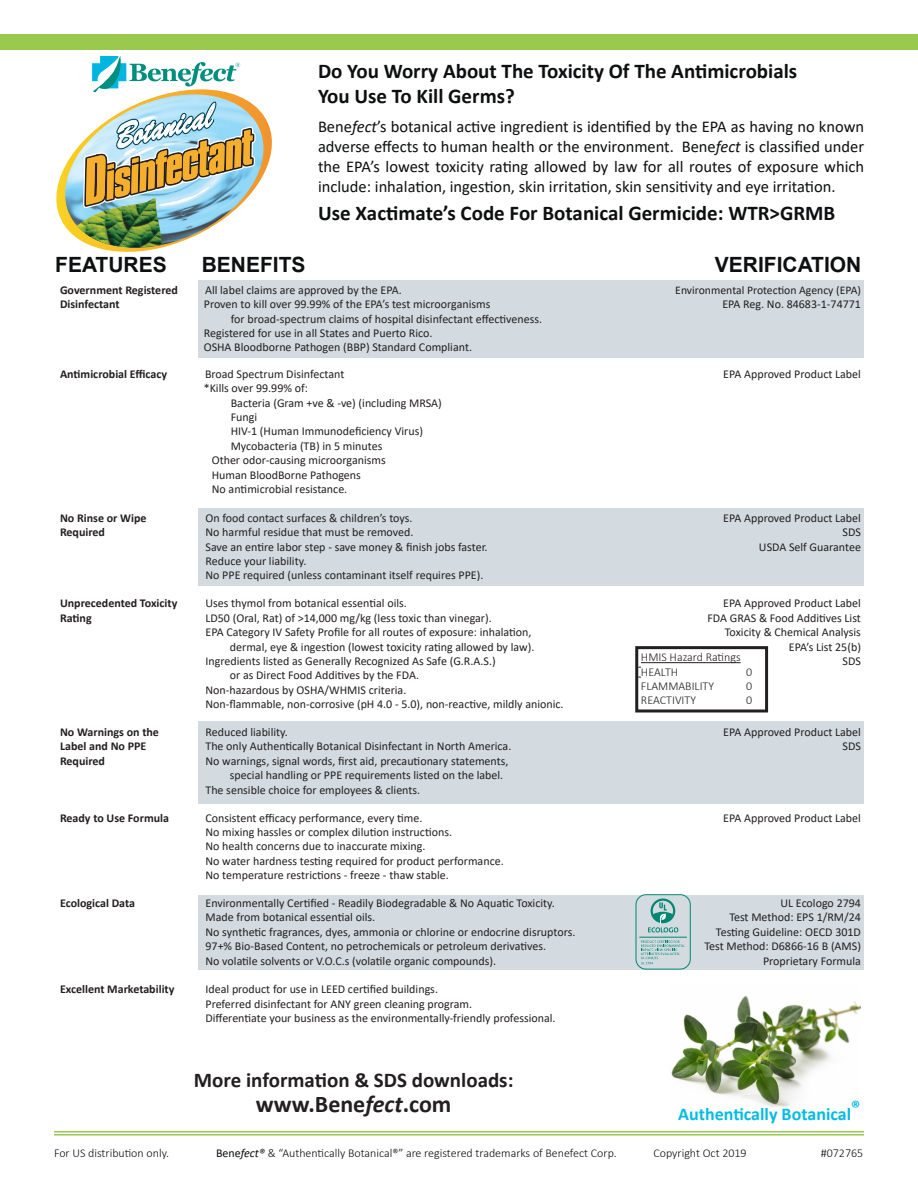
<style>
.page{position:relative;width:918px;height:1188px;background:#fff}
.page>*{position:absolute;margin:0;border:0;box-sizing:border-box;transform-origin:0 0}
.t1{font:700 24px "Calibri";color:#231f20}
.t2{font:700 21px "Calibri";color:#0e0f10}
.t3{font:700 21px "Calibri";color:#231f20}
.t4{font:700 21px "Arial";color:#0e0f10}
.t5{font:700 18px "Calibri";color:#02bce5}
.t6{font:16.5px/19.8px "Calibri";color:#0e0f10;text-align:justify}
.t7{font:12px/14.4px "Calibri";color:#231f20}
.t8{font:700 12px "Calibri";color:#231f20}
.t9{font:300 12px "Calibri";color:#0e0f10}
.t10{font:300 12px/14.4px "Calibri";color:#231f20}
.t11{font:11.7px "Calibri";color:#231f20}
.s1{font-style:italic}
.s2{font-weight:400}
.s3{font-weight:400;font-style:italic}
</style>
<div class="page">
<img style="left:671px;top:995px;width:189px;height:112px">
<div style="left:199px;top:895px;width:665px;height:75px;background:#d3dbe0"></div>
<div style="left:199px;top:722px;width:665px;height:82px;background:#d3dbe0"></div>
<div style="left:199px;top:508px;width:665px;height:78px;background:#d3dbe0"></div>
<div style="left:199px;top:280px;width:665px;height:78px;background:#d3dbe0"></div>
<svg style="left:56px;top:56px;width:216px;height:196px"></svg>
<div style="left:0;top:34px;width:918px;height:16px;background:#99ca4d"></div>
<hr style="left:54px;top:1131px;width:810px;height:1px;background:#99ca4d">
<hr style="left:54px;top:1134px;width:810px;height:1px;background:#99ca4d">
<hr style="left:641px;top:662px;width:100px;height:1px;background:#231f20">
<div style="left:635px;top:646px;width:133px;height:66px;border:3px solid #231f20"></div>
<div style="left:636px;top:894px;width:55px;height:75px;border:1px solid #008672;border-radius:10px"></div>
<svg style="left:641px;top:940px;width:44px;height:24px"></svg>
<hr style="left:639px;top:937px;width:48px;height:1px;background:#008672">
<svg style="left:648px;top:899px;width:30px;height:33px"></svg>
<p class="t2" style="left:318px;top:56px;width:481px">Do You Worry About The Toxicity Of The Antimicrobials</p>
<p class="t2" style="left:318px;top:82px;width:198px">You Use To Kill Germs?</p>
<p class="t6" style="left:318px;top:116px;width:548px">Bene<span class="s1">fect</span>’s botanical active ingredient is identified by the EPA as having no known adverse effects to human health or the environment. Bene<span class="s1">fect</span> is classified under the EPA’s lowest toxicity rating allowed by law for all routes of exposure which include: inhalation, ingestion, skin irritation, skin sensitivity and eye irritation.</p>
<p class="t2" style="left:318px;top:198px;width:519px">Use Xactimate’s Code For Botanical Germicide: WTR&gt;GRMB</p>
<p class="t4" style="left:55px;top:250px;width:113px">FEATURES</p>
<p class="t4" style="left:202px;top:250px;width:105px">BENEFITS</p>
<p class="t4" style="left:715px;top:250px;width:148px">VERIFICATION</p>
<p class="t8" style="left:60px;top:281px;width:119px">Government Registered</p>
<p class="t7" style="left:205px;top:282px;width:198px">All label claims are approved by the EPA.</p>
<p class="t11" style="left:675px;top:282px;width:187px">Environmental Protection Agency (EPA)</p>
<p class="t8" style="left:60px;top:296px;width:61px">Disinfectant</p>
<p class="t7" style="left:204px;top:297px;width:288px">Proven to kill over 99.99% of the EPA’s test microorganisms</p>
<p class="t7" style="left:722px;top:297px;width:140px">EPA Reg. No. 84683-1-74771</p>
<p class="t7" style="left:231px;top:311px;width:313px">for broad-spectrum claims of hospital disinfectant effectiveness.</p>
<p class="t7" style="left:204px;top:326px;width:230px">Registered for use in all States and Puerto Rico.</p>
<p class="t7" style="left:204px;top:340px;width:270px">OSHA Bloodborne Pathogen (BBP) Standard Compliant.</p>
<p class="t8" style="left:60px;top:365px;width:109px">Antimicrobial Efficacy</p>
<p class="t7" style="left:205px;top:366px;width:141px">Broad Spectrum Disinfectant</p>
<p class="t7" style="left:723px;top:366px;width:139px">EPA Approved Product Label</p>
<p class="t7" style="left:204px;top:381px;width:106px">*Kills over 99.99% of:</p>
<p class="t7" style="left:231px;top:395px;width:213px">Bacteria (Gram +ve &amp; -ve) (including MRSA)<br>Fungi</p>
<p class="t7" style="left:231px;top:424px;width:194px">HIV-1 (Human Immunodeficiency Virus)</p>
<p class="t7" style="left:231px;top:438px;width:153px">Mycobacteria (TB) in 5 minutes</p>
<p class="t7" style="left:212px;top:453px;width:176px">Other odor-causing microorganisms</p>
<p class="t7" style="left:212px;top:467px;width:151px">Human BloodBorne Pathogens</p>
<p class="t7" style="left:212px;top:482px;width:137px">No antimicrobial resistance.</p>
<p class="t8" style="left:60px;top:509px;width:88px">No Rinse or Wipe</p>
<p class="t7" style="left:206px;top:510px;width:209px">On food contact surfaces &amp; children’s toys.</p>
<p class="t7" style="left:723px;top:510px;width:139px">EPA Approved Product Label</p>
<p class="t8" style="left:60px;top:524px;width:47px">Required</p>
<p class="t7" style="left:205px;top:525px;width:210px">No harmful residue that must be removed.</p>
<p class="t7" style="left:843px;top:525px;width:20px">SDS</p>
<p class="t7" style="left:206px;top:539px;width:284px">Save an entire labor step - save money &amp; finish jobs faster.</p>
<p class="t7" style="left:759px;top:539px;width:104px">USDA Self Guarantee</p>
<p class="t7" style="left:206px;top:554px;width:102px">Reduce your liability.</p>
<p class="t7" style="left:206px;top:568px;width:279px">No PPE required (unless contaminant itself requires PPE).</p>
<p class="t8" style="left:60px;top:595px;width:119px">Unprecedented Toxicity</p>
<p class="t7" style="left:206px;top:596px;width:203px">Uses thymol from botanical essential oils.</p>
<p class="t7" style="left:723px;top:596px;width:139px">EPA Approved Product Label</p>
<p class="t8" style="left:60px;top:609px;width:33px">Rating</p>
<p class="t7" style="left:205px;top:610px;width:288px">LD50 (Oral, Rat) of &gt;14,000 mg/kg (less toxic than vinegar).</p>
<p class="t7" style="left:707px;top:610px;width:155px">FDA GRAS &amp; Food Additives List</p>
<p class="t7" style="left:206px;top:625px;width:328px">EPA Category IV Safety Profile for all routes of exposure: inhalation,</p>
<p class="t7" style="left:725px;top:625px;width:138px">Toxicity &amp; Chemical Analysis</p>
<p class="t7" style="left:230px;top:639px;width:306px">dermal, eye &amp; ingestion (lowest toxicity rating allowed by law).</p>
<p class="t7" style="left:789px;top:639px;width:74px">EPA’s List 25(b)</p>
<p class="t7" style="left:206px;top:653px;width:292px">Ingredients listed as Generally Recognized As Safe (G.R.A.S.)</p>
<p class="t7" style="left:843px;top:653px;width:20px">SDS</p>
<p class="t7" style="left:230px;top:668px;width:191px">or as Direct Food Additives by the FDA.</p>
<p class="t7" style="left:206px;top:682px;width:202px">Non-hazardous by OSHA/WHMIS criteria.</p>
<p class="t7" style="left:206px;top:697px;width:360px">Non-flammable, non-corrosive (pH 4.0 - 5.0), non-reactive, mildly anionic.</p>
<p class="t8" style="left:60px;top:724px;width:100px">No Warnings on the</p>
<p class="t7" style="left:205px;top:725px;width:84px">Reduced liability.</p>
<p class="t7" style="left:723px;top:725px;width:139px">EPA Approved Product Label</p>
<p class="t8" style="left:60px;top:738px;width:88px">Label and No PPE</p>
<p class="t7" style="left:205px;top:739px;width:307px">The only Authentically Botanical Disinfectant in North America.</p>
<p class="t7" style="left:843px;top:739px;width:20px">SDS</p>
<p class="t8" style="left:60px;top:752px;width:47px">Required</p>
<p class="t7" style="left:205px;top:753px;width:305px">No warnings, signal words, first aid, precautionary statements,</p>
<p class="t7" style="left:230px;top:768px;width:275px">special handling or PPE requirements listed on the label.</p>
<p class="t7" style="left:206px;top:782px;width:216px">The sensible choice for employees &amp; clients.</p>
<p class="t8" style="left:60px;top:809px;width:111px">Ready to Use Formula</p>
<p class="t7" style="left:205px;top:810px;width:218px">Consistent efficacy performance, every time.</p>
<p class="t7" style="left:723px;top:810px;width:139px">EPA Approved Product Label</p>
<p class="t7" style="left:206px;top:824px;width:248px">No mixing hassles or complex dilution instructions.</p>
<p class="t7" style="left:206px;top:839px;width:222px">No health concerns due to inaccurate mixing.</p>
<p class="t7" style="left:206px;top:853px;width:300px">No water hardness testing required for product performance.</p>
<p class="t7" style="left:206px;top:868px;width:245px">No temperature restrictions - freeze - thaw stable.</p>
<p class="t8" style="left:60px;top:895px;width:77px">Ecological Data</p>
<p class="t7" style="left:205px;top:896px;width:351px">Environmentally Certified - Readily Biodegradable &amp; No Aquatic Toxicity.</p>
<p class="t7" style="left:781px;top:896px;width:82px">UL Ecologo 2794</p>
<p class="t7" style="left:206px;top:910px;width:171px">Made from botanical essential oils.</p>
<p class="t7" style="left:729px;top:910px;width:133px">Test Method: EPS 1/RM/24</p>
<p class="t7" style="left:206px;top:924px;width:371px">No synthetic fragrances, dyes, ammonia or chlorine or endocrine disruptors.</p>
<p class="t7" style="left:716px;top:924px;width:147px">Testing Guideline: OECD 301D</p>
<p class="t7" style="left:206px;top:939px;width:342px">97+% Bio-Based Content, no petrochemicals or petroleum derivatives.</p>
<p class="t7" style="left:704px;top:939px;width:158px">Test Method: D6866-16 B (AMS)</p>
<p class="t7" style="left:206px;top:953px;width:292px">No volatile solvents or V.O.C.s (volatile organic compounds).</p>
<p class="t7" style="left:763px;top:953px;width:99px">Proprietary Formula</p>
<p class="t8" style="left:60px;top:981px;width:116px">Excellent Marketability</p>
<p class="t7" style="left:205px;top:982px;width:234px">Ideal product for use in LEED certified buildings.</p>
<p class="t7" style="left:206px;top:996px;width:268px">Preferred disinfectant for ANY green cleaning program.</p>
<p class="t7" style="left:206px;top:1011px;width:352px">Differentiate your business as the environmentally-friendly professional.</p>
<p class="t10" style="left:641px;top:650px;width:101px">HMIS Hazard Ratings<br>HEALTH</p>
<p class="t10" style="left:746px;top:664px;width:8px">0</p>
<p class="t10" style="left:641px;top:679px;width:75px">FLAMMABILITY</p>
<p class="t10" style="left:746px;top:679px;width:8px">0</p>
<p class="t10" style="left:641px;top:693px;width:57px">REACTIVITY</p>
<p class="t10" style="left:746px;top:693px;width:8px">0</p>
<p class="t3" style="left:194px;top:1065px;width:321px">More information &amp; SDS downloads:</p>
<p class="t1" style="left:256px;top:1087px;width:197px">www.Bene<span class="s1">fect</span>.com</p>
<p class="t5" style="left:678px;top:1102px;width:183px">Authentically Botanical®</p>
<p class="t9" style="left:54px;top:1145px;width:117px">For US distribution only.</p>
<p class="t9" style="left:216px;top:1145px;width:402px"><span class="s2">Bene</span><span class="s3">fect®</span> &amp; “Authentically Botanical®” are registered trademarks of Benefect Corp.</p>
<p class="t9" style="left:653px;top:1145px;width:95px">Copyright Oct 2019</p>
<p class="t9" style="left:821px;top:1145px;width:44px">#072765</p>
</div>
